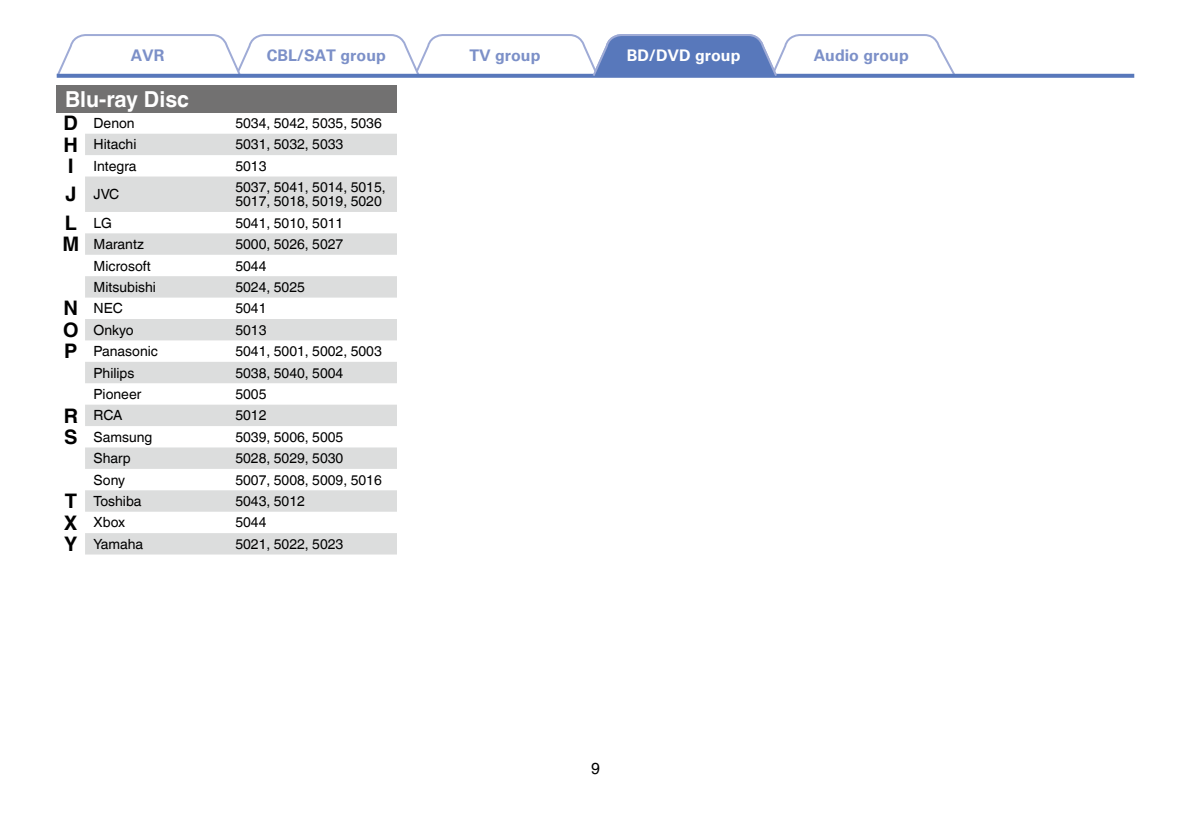
<style>
.page{position:relative;width:1191px;height:840px;background:#fff}
.page>*{position:absolute;margin:0;border:0;box-sizing:border-box;transform-origin:0 0}
.t1{font:700 22px "Helvetica World";color:#fff}
.t2{font:700 16px "Univers LTCYR 65";color:#7c90c8}
.t3{font:700 16px "Univers LTCYR 65";color:#fff}
.t4{font:16px "Helvetica LT Std";color:#000}
.t5{font:14px/14px "Helvetica World";color:#000}
.s1{font-weight:700;font-size:20px}
</style>
<div class="page">
<svg style="left:957px;top:74px;width:177px;height:4px"></svg>
<svg style="left:56px;top:34px;width:901px;height:44px"></svg>
<div style="left:57px;top:85px;width:340px;height:27px;background:#727171"></div>
<svg style="left:85px;top:134px;width:312px;height:420px;fill:#dcdddd"></svg>
<p class="t2" style="left:131px;top:44px;width:35px">AVR</p>
<p class="t2" style="left:267px;top:44px;width:121px">CBL/SAT group</p>
<p class="t2" style="left:469px;top:44px;width:73px">TV group</p>
<p class="t2" style="left:813px;top:44px;width:97px">Audio group</p>
<p class="t3" style="left:626px;top:44px;width:115px">BD/DVD group</p>
<h1 class="t1" style="left:65px;top:86px;width:125px">Blu-ray Disc</h1>
<p class="t5" style="left:64px;top:116px;width:73px"><span class="s1">D</span> Denon</p>
<p class="t5" style="left:235px;top:116px;width:148px">5034, 5042, 5035, 5036</p>
<p class="t5" style="left:64px;top:137px;width:74px"><span class="s1">H</span> Hitachi</p>
<p class="t5" style="left:235px;top:137px;width:110px">5031, 5032, 5033</p>
<p class="t5" style="left:68px;top:159px;width:70px"><span class="s1">I</span> Integra</p>
<p class="t5" style="left:235px;top:159px;width:33px">5013</p>
<p class="t5" style="left:65px;top:187px;width:56px"><span class="s1">J</span> JVC</p>
<p class="t5" style="left:235px;top:180px;width:152px">5037, 5041, 5014, 5015,<br>5017, 5018, 5019, 5020</p>
<p class="t5" style="left:65px;top:216px;width:49px"><span class="s1">L</span> LG</p>
<p class="t5" style="left:235px;top:216px;width:110px">5041, 5010, 5011</p>
<p class="t5" style="left:62px;top:237px;width:83px"><span class="s1">M</span> Marantz</p>
<p class="t5" style="left:235px;top:237px;width:110px">5000, 5026, 5027</p>
<p class="t5" style="left:94px;top:258px;width:58px">Microsoft</p>
<p class="t5" style="left:235px;top:258px;width:33px">5044</p>
<p class="t5" style="left:94px;top:280px;width:64px">Mitsubishi</p>
<p class="t5" style="left:235px;top:280px;width:71px">5024, 5025</p>
<p class="t5" style="left:64px;top:301px;width:61px"><span class="s1">N</span> NEC</p>
<p class="t5" style="left:235px;top:301px;width:33px">5041</p>
<p class="t5" style="left:63px;top:323px;width:72px"><span class="s1">O</span> Onkyo</p>
<p class="t5" style="left:235px;top:323px;width:33px">5013</p>
<p class="t5" style="left:64px;top:344px;width:95px"><span class="s1">P</span> Panasonic</p>
<p class="t5" style="left:235px;top:344px;width:148px">5041, 5001, 5002, 5003</p>
<p class="t5" style="left:94px;top:365px;width:42px">Philips</p>
<p class="t5" style="left:235px;top:365px;width:110px">5038, 5040, 5004</p>
<p class="t5" style="left:94px;top:387px;width:49px">Pioneer</p>
<p class="t5" style="left:235px;top:387px;width:33px">5005</p>
<p class="t5" style="left:64px;top:408px;width:60px"><span class="s1">R</span> RCA</p>
<p class="t5" style="left:235px;top:408px;width:33px">5012</p>
<p class="t5" style="left:64px;top:429px;width:90px"><span class="s1">S</span> Samsung</p>
<p class="t5" style="left:235px;top:429px;width:110px">5039, 5006, 5005</p>
<p class="t5" style="left:94px;top:451px;width:39px">Sharp</p>
<p class="t5" style="left:235px;top:451px;width:110px">5028, 5029, 5030</p>
<p class="t5" style="left:94px;top:472px;width:33px">Sony</p>
<p class="t5" style="left:235px;top:472px;width:148px">5007, 5008, 5009, 5016</p>
<p class="t5" style="left:65px;top:494px;width:78px"><span class="s1">T</span> Toshiba</p>
<p class="t5" style="left:235px;top:494px;width:71px">5043, 5012</p>
<p class="t5" style="left:64px;top:515px;width:62px"><span class="s1">X</span> Xbox</p>
<p class="t5" style="left:235px;top:515px;width:33px">5044</p>
<p class="t5" style="left:64px;top:536px;width:80px"><span class="s1">Y</span> Yamaha</p>
<p class="t5" style="left:235px;top:536px;width:110px">5021, 5022, 5023</p>
<p class="t4" style="left:591px;top:758px;width:10px">9</p>
</div>
